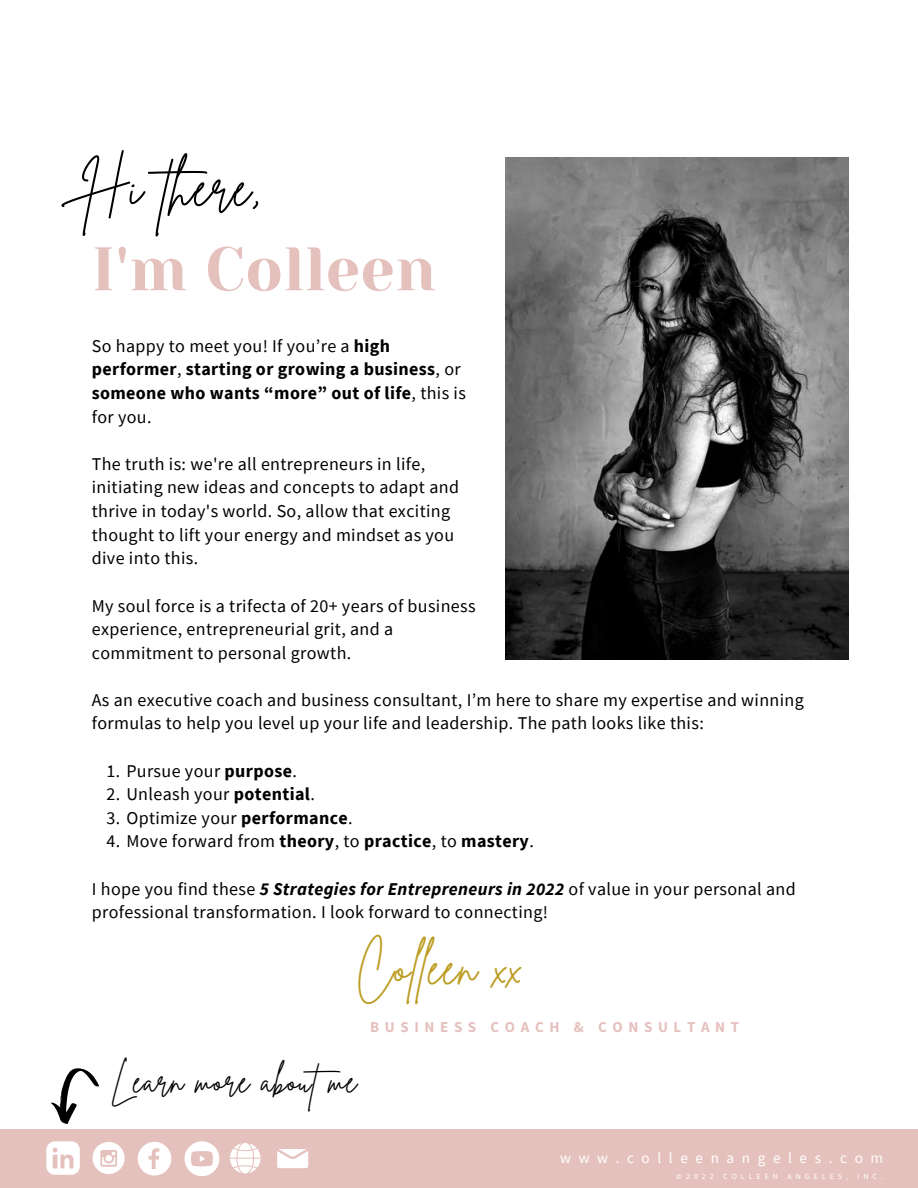
<style>
.page{position:relative;width:918px;height:1188px;background:#fff}
.page>*{position:absolute;margin:0;border:0;box-sizing:border-box;transform-origin:0 0}
.t1{font:61.2px "Yeseva One";letter-spacing:.005em;color:#e5c1bd}
.t2{font:52.95px "Brittany Signature";letter-spacing:.03em;color:#000}
.t3{font:48px "Brittany Signature";letter-spacing:.03em;color:#bc9c22}
.t4{font:33px "Brittany Signature";letter-spacing:.03em;color:#000}
.t5{font:18px/23.7px "Source Sans Pro";letter-spacing:.02em;color:#000}
.t6{font:700 18px/23.7px "Source Sans Pro";letter-spacing:.02em;color:#000}
.t7{font:15.15px "Source Sans Pro";letter-spacing:.5em;color:#fff}
.t8{font:700 15px "Source Sans Pro";letter-spacing:.375em;color:#e5c1bd}
.t9{font:7.95px "Source Sans Pro";letter-spacing:.5em;color:#fff}
.s1{font-weight:400}
.s2{font-weight:700}
.s3{font-weight:700;font-style:italic}
</style>
<div class="page">
<img style="left:506px;top:158px;width:343px;height:502px">
<div style="left:0;top:1130px;width:918px;height:58px;background:#e5c1bd"></div>
<svg style="left:138px;top:1142px;width:33px;height:34px"></svg>
<div style="left:93px;top:1142px;width:32px;height:32px;background:#fff;border-radius:50%"></div>
<svg style="left:100px;top:1150px;width:17px;height:17px"></svg>
<svg style="left:46px;top:1141px;width:34px;height:34px"></svg>
<svg style="left:230px;top:1143px;width:78px;height:31px"></svg>
<svg style="left:185px;top:1141px;width:34px;height:35px"></svg>
<svg style="left:47px;top:1068px;width:56px;height:62px"></svg>
<h5 class="t2" style="left:83px;top:153px;width:180px">Hi there,</h5>
<h2 class="t1" style="left:92px;top:234px;width:346px">I'm Colleen</h2>
<h2 class="t6" style="left:92px;top:333px;width:376px"><span class="s1">So happy to meet you! If you’re a</span> high performer<span class="s1">,</span> starting or growing a business<span class="s1">, or </span>someone who wants “more” out of life<span class="s1">, this is for you.</span></h2>
<h1 class="t5" style="left:92px;top:452px;width:369px">The truth is: we're all entrepreneurs in life, initiating new ideas and concepts to adapt and thrive in today's world. So, allow that exciting thought to lift your energy and mindset as you dive into this.</h1>
<h4 class="t5" style="left:92px;top:593px;width:385px">My soul force is a trifecta of 20+ years of business experience, entrepreneurial grit, and a commitment to personal growth.</h4>
<h4 class="t5" style="left:92px;top:687px;width:714px">As an executive coach and business consultant, I’m here to share my expertise and winning formulas to help you level up your life and leadership. The path looks like this:</h4>
<h4 class="t5" style="left:106px;top:758px;width:192px">1. Pursue your <span class="s2">purpose</span>.</h4>
<h4 class="t5" style="left:106px;top:782px;width:210px">2. Unleash your <span class="s2">potential</span>.</h4>
<p class="t5" style="left:106px;top:806px;width:248px">3. Optimize your <span class="s2">performance</span>.</p>
<p class="t5" style="left:106px;top:829px;width:429px">4. Move forward from <span class="s2">theory</span>, to <span class="s2">practice</span>, to <span class="s2">mastery</span>.</p>
<p class="t5" style="left:92px;top:876px;width:706px">I hope you find these <span class="s3">5 Strategies for Entrepreneurs in 2022</span> of value in your personal and professional transformation. I look forward to connecting!</p>
<h3 class="t3" style="left:356px;top:937px;width:167px">Col een xx</h3>
<p class="t4" style="left:111px;top:1060px;width:248px">Learn more aboutme</p>
<p class="t8" style="left:370px;top:1017px;width:371px">BUSINESS COACH &amp; CONSULTANT</p>
<h4 class="t7" style="left:560px;top:1148px;width:324px">www.colleenangeles.com</h4>
<p class="t9" style="left:676px;top:1171px;width:208px">©2022 COLLEEN ANGELES, INC.</p>
</div>
